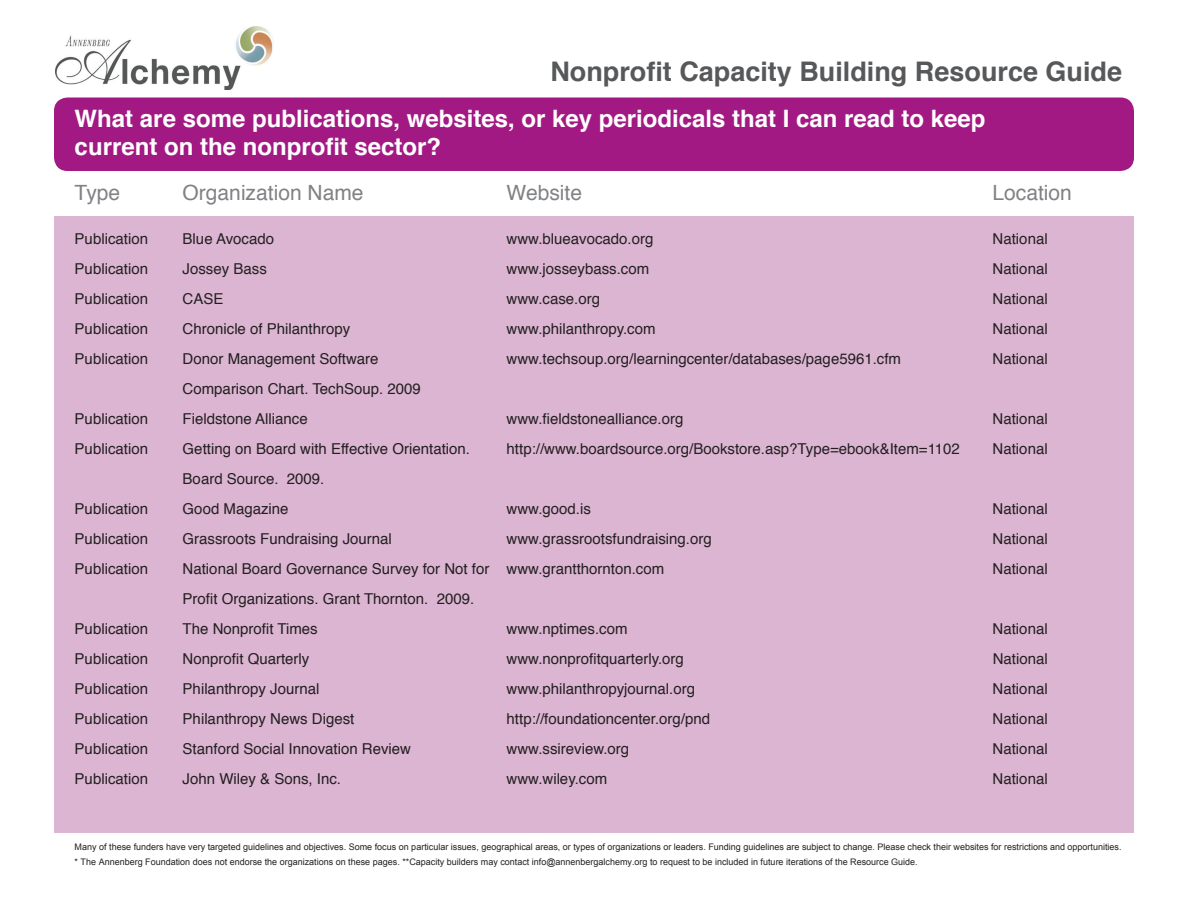
<style>
.page{position:relative;width:1188px;height:918px;background:#fff}
.page>*{position:absolute;margin:0;border:0;box-sizing:border-box;transform-origin:0 0}
.t1{font:700 27px "Helvetica";color:#57585a}
.t2{font:700 24px/28.8px "Helvetica";color:#fff}
.t3{font:21px "Helvetica";color:#808285}
.t4{font:15px "Helvetica";color:#231f20}
.t5{font:9px/15px "Arial";color:#231f20}
</style>
<div class="page">
<img style="left:55px;top:27px;width:219px;height:62px">
<div style="left:54px;top:98px;width:1080px;height:73px;background:#a31984;border-radius:14px"></div>
<div style="left:54px;top:216px;width:1080px;height:616px;background:#dbb5d2"></div>
<h1 class="t1" style="left:550px;top:49px;width:573px">Nonprofit Capacity Building Resource Guide</h1>
<h2 class="t2" style="left:75px;top:104px;width:912px">What are some publications, websites, or key periodicals that I can read to keep current on the nonprofit sector?</h2>
<h3 class="t3" style="left:75px;top:176px;width:47px">Type</h3>
<h3 class="t3" style="left:183px;top:176px;width:182px">Organization Name</h3>
<h3 class="t3" style="left:507px;top:176px;width:77px">Website</h3>
<h3 class="t3" style="left:993px;top:176px;width:81px">Location</h3>
<p class="t4" style="left:75px;top:227px;width:75px">Publication</p>
<p class="t4" style="left:183px;top:227px;width:93px">Blue Avocado</p>
<p class="t4" style="left:507px;top:227px;width:148px">www.blueavocado.org</p>
<p class="t4" style="left:993px;top:227px;width:57px">National</p>
<p class="t4" style="left:75px;top:257px;width:75px">Publication</p>
<p class="t4" style="left:183px;top:257px;width:86px">Jossey Bass</p>
<p class="t4" style="left:507px;top:257px;width:144px">www.josseybass.com</p>
<p class="t4" style="left:993px;top:257px;width:57px">National</p>
<p class="t4" style="left:75px;top:287px;width:75px">Publication</p>
<p class="t4" style="left:183px;top:287px;width:42px">CASE</p>
<p class="t4" style="left:507px;top:287px;width:95px">www.case.org</p>
<p class="t4" style="left:993px;top:287px;width:57px">National</p>
<p class="t4" style="left:75px;top:317px;width:75px">Publication</p>
<p class="t4" style="left:183px;top:317px;width:169px">Chronicle of Philanthropy</p>
<p class="t4" style="left:507px;top:317px;width:150px">www.philanthropy.com</p>
<p class="t4" style="left:993px;top:317px;width:57px">National</p>
<p class="t4" style="left:75px;top:347px;width:75px">Publication</p>
<p class="t4" style="left:183px;top:347px;width:197px">Donor Management Software</p>
<p class="t4" style="left:507px;top:347px;width:396px">www.techsoup.org/learningcenter/databases/page5961.cfm</p>
<p class="t4" style="left:993px;top:347px;width:57px">National</p>
<p class="t4" style="left:183px;top:377px;width:240px">Comparison Chart. TechSoup. 2009</p>
<p class="t4" style="left:75px;top:407px;width:75px">Publication</p>
<p class="t4" style="left:183px;top:407px;width:127px">Fieldstone Alliance</p>
<p class="t4" style="left:507px;top:407px;width:178px">www.fieldstonealliance.org</p>
<p class="t4" style="left:993px;top:407px;width:57px">National</p>
<p class="t4" style="left:75px;top:437px;width:75px">Publication</p>
<p class="t4" style="left:183px;top:437px;width:289px">Getting on Board with Effective Orientation.</p>
<p class="t4" style="left:507px;top:437px;width:455px">http://www.boardsource.org/Bookstore.asp?Type=ebook&amp;Item=1102</p>
<p class="t4" style="left:993px;top:437px;width:57px">National</p>
<p class="t4" style="left:183px;top:467px;width:143px">Board Source. 2009.</p>
<p class="t4" style="left:75px;top:497px;width:75px">Publication</p>
<p class="t4" style="left:183px;top:497px;width:107px">Good Magazine</p>
<p class="t4" style="left:507px;top:497px;width:86px">www.good.is</p>
<p class="t4" style="left:993px;top:497px;width:57px">National</p>
<p class="t4" style="left:75px;top:527px;width:75px">Publication</p>
<p class="t4" style="left:183px;top:527px;width:211px">Grassroots Fundraising Journal</p>
<p class="t4" style="left:507px;top:527px;width:207px">www.grassrootsfundraising.org</p>
<p class="t4" style="left:993px;top:527px;width:57px">National</p>
<p class="t4" style="left:75px;top:557px;width:75px">Publication</p>
<p class="t4" style="left:183px;top:557px;width:483px">National Board Governance Survey for Not for www.grantthornton.com</p>
<p class="t4" style="left:993px;top:557px;width:57px">National</p>
<p class="t4" style="left:183px;top:587px;width:293px">Profit Organizations. Grant Thornton. 2009.</p>
<p class="t4" style="left:75px;top:617px;width:75px">Publication</p>
<p class="t4" style="left:183px;top:617px;width:137px">The Nonprofit Times</p>
<p class="t4" style="left:507px;top:617px;width:122px">www.nptimes.com</p>
<p class="t4" style="left:993px;top:617px;width:57px">National</p>
<p class="t4" style="left:75px;top:647px;width:75px">Publication</p>
<p class="t4" style="left:183px;top:647px;width:128px">Nonprofit Quarterly</p>
<p class="t4" style="left:507px;top:647px;width:179px">www.nonprofitquarterly.org</p>
<p class="t4" style="left:993px;top:647px;width:57px">National</p>
<p class="t4" style="left:75px;top:677px;width:75px">Publication</p>
<p class="t4" style="left:183px;top:677px;width:138px">Philanthropy Journal</p>
<p class="t4" style="left:507px;top:677px;width:190px">www.philanthropyjournal.org</p>
<p class="t4" style="left:993px;top:677px;width:57px">National</p>
<p class="t4" style="left:75px;top:707px;width:75px">Publication</p>
<p class="t4" style="left:183px;top:707px;width:173px">Philanthropy News Digest</p>
<p class="t4" style="left:507px;top:707px;width:205px">http://foundationcenter.org/pnd</p>
<p class="t4" style="left:993px;top:707px;width:57px">National</p>
<p class="t4" style="left:75px;top:737px;width:75px">Publication</p>
<p class="t4" style="left:183px;top:737px;width:230px">Stanford Social Innovation Review</p>
<p class="t4" style="left:507px;top:737px;width:124px">www.ssireview.org</p>
<p class="t4" style="left:993px;top:737px;width:57px">National</p>
<p class="t4" style="left:75px;top:767px;width:75px">Publication</p>
<p class="t4" style="left:183px;top:767px;width:160px">John Wiley &amp; Sons, Inc.</p>
<p class="t4" style="left:507px;top:767px;width:102px">www.wiley.com</p>
<p class="t4" style="left:993px;top:767px;width:57px">National</p>
<p class="t5" style="left:75px;top:839px;width:1048px">Many of these funders have very targeted guidelines and objectives. Some focus on particular issues, geographical areas, or types of organizations or leaders. Funding guidelines are subject to change. Please check their websites for restrictions and opportunities. * The Annenberg Foundation does not endorse the organizations on these pages. **Capacity builders may contact info@annenbergalchemy.org to request to be included in future iterations of the Resource Guide.</p>
</div>
